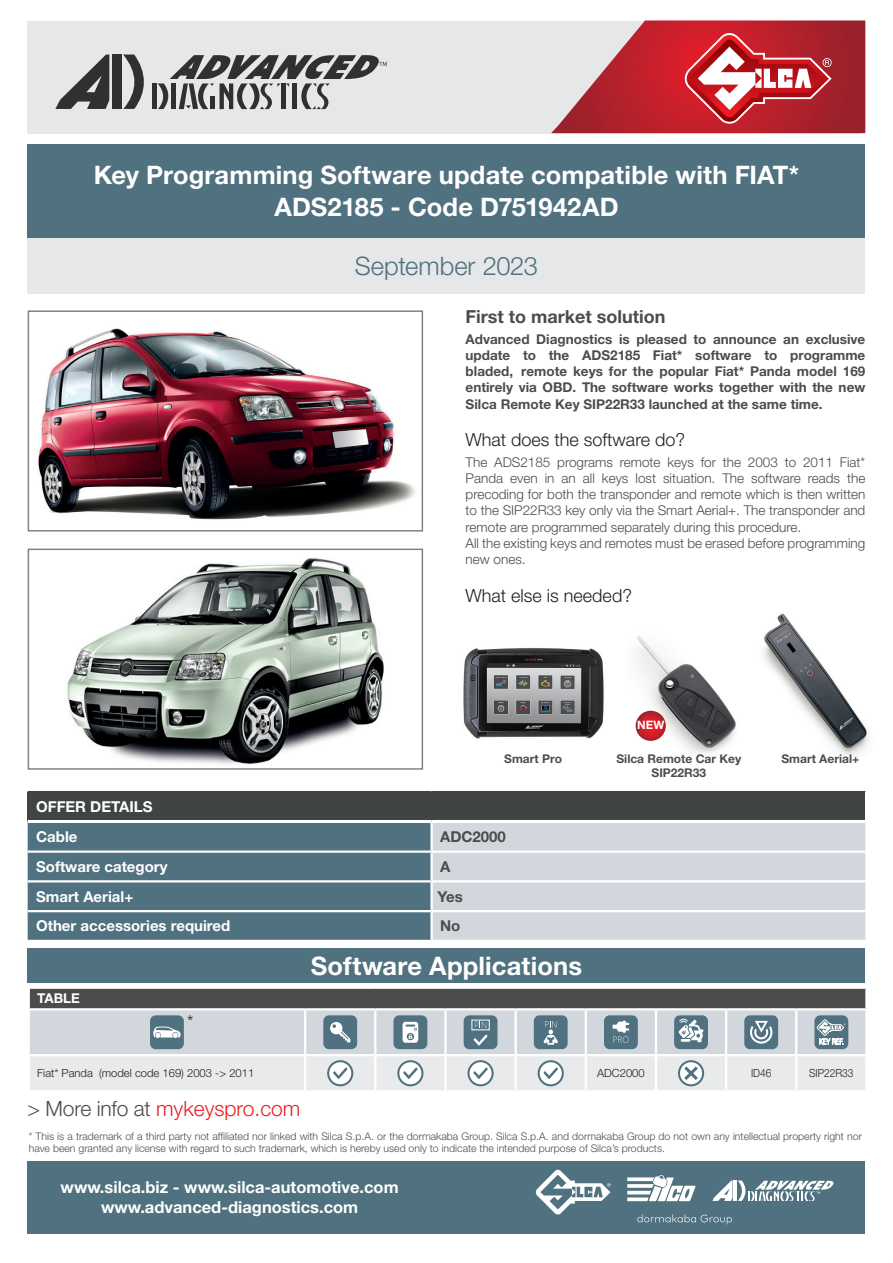
<style>
.page{position:relative;width:893px;height:1263px;background:#fff}
.page>*{position:absolute;margin:0;border:0;box-sizing:border-box;transform-origin:0 0}
.t1{font:700 25.5px "Helvetica Neue LT Std";letter-spacing:.005em;color:#fff}
.t2{font:300 25.5px "Helvetica Neue LT Std";letter-spacing:-.005em;color:#50717f}
.t3{font:300 21px "Helvetica Neue LT Std";color:#ee1d23}
.t4{font:300 18px "Helvetica Neue LT Std";color:#231f20}
.t5{font:700 18px "Helvetica Neue LT Std";color:#4b4c4d}
.t6{font:700 16.5px/19.8px "Helvetica Neue LT Std";color:#fff;text-align:center}
.t7{font:700 15px "Helvetica Neue LT Std";color:#fff}
.t8{font:700 15px "Helvetica Neue LT Std";color:#4b4c4d}
.t9{font:300 13.5px/16.2px "Helvetica Neue LT Std";color:#4b4c4d}
.t10{font:700 13.5px/16.2px "Helvetica Neue LT Std";color:#4b4c4d;text-align:justify}
.t11{font:700 13.5px "Helvetica Neue LT Std";color:#fff}
.t12{font:700 12px/13.5px "Helvetica Neue LT Std";color:#4b4c4d;text-align:center}
.t13{font:700 11.55px "Helvetica Neue LT Std";color:#fff}
.t14{font:300 11.25px "Helvetica Neue LT Std";color:#231f20}
.t15{font:300 11.25px "Helvetica Neue LT Std";color:#231f20;scale:.9 1}
.t16{font:300 10.5px/12.6px "Helvetica Neue LT Std";color:#4b4c4d}
.s1{color:#4b4c4d}
</style>
<div class="page">
<div style="left:28px;top:21px;width:833px;height:113px;background:#e6e7e9"></div>
<svg style="left:551px;top:20px;width:314px;height:113px"></svg>
<svg style="left:55px;top:55px;width:54px;height:54px"></svg>
<div style="left:112px;top:55px;width:10px;height:54px;background:#312f30"></div>
<svg style="left:123px;top:55px;width:21px;height:54px"></svg>
<div style="left:152px;top:83px;width:5px;height:26px;background:#312f30"></div>
<svg style="left:158px;top:55px;width:229px;height:54px"></svg>
<div style="left:28px;top:238px;width:837px;height:55px;background:#e6e7e9"></div>
<div style="left:28px;top:145px;width:837px;height:93px;background:#50717f"></div>
<div style="left:28px;top:1161px;width:837px;height:72px;background:#50717f"></div>
<svg style="left:637px;top:1214px;width:95px;height:10px"></svg>
<svg style="left:712px;top:1180px;width:20px;height:21px"></svg>
<hr style="left:733px;top:1180px;width:4px;height:21px;background:#fff">
<svg style="left:738px;top:1180px;width:96px;height:21px"></svg>
<svg style="left:535px;top:1169px;width:76px;height:45px"></svg>
<svg style="left:627px;top:1175px;width:69px;height:26px"></svg>
<img style="left:463px;top:648px;width:141px;height:91px">
<img style="left:37px;top:328px;width:378px;height:192px">
<div style="left:28px;top:310px;width:395px;height:221px;border:2px solid #808285"></div>
<img style="left:67px;top:558px;width:317px;height:207px">
<div style="left:28px;top:549px;width:395px;height:221px;border:2px solid #808285"></div>
<div style="left:28px;top:948px;width:837px;height:34px;background:#50717f"></div>
<img style="left:635px;top:636px;width:101px;height:118px">
<img style="left:763px;top:613px;width:106px;height:143px">
<svg style="left:636px;top:711px;width:30px;height:30px"></svg>
<div style="left:28px;top:792px;width:837px;height:29px;background:#414445"></div>
<div style="left:28px;top:823px;width:402px;height:117px;background:#50717f"></div>
<div style="left:433px;top:823px;width:432px;height:117px;background:#d1d7dc"></div>
<hr style="left:28px;top:791px;width:404px;height:1px;background:#414445">
<hr style="left:432px;top:791px;width:433px;height:1px;background:#414445">
<hr style="left:28px;top:820px;width:404px;height:3px;background:#fff">
<hr style="left:432px;top:820px;width:433px;height:3px;background:#fff">
<hr style="left:432px;top:850px;width:433px;height:3px;background:#fff">
<hr style="left:432px;top:880px;width:433px;height:2px;background:#fff">
<hr style="left:432px;top:910px;width:433px;height:2px;background:#fff">
<hr style="left:28px;top:850px;width:404px;height:3px;background:#fff">
<hr style="left:28px;top:880px;width:404px;height:2px;background:#fff">
<hr style="left:28px;top:910px;width:404px;height:2px;background:#fff">
<svg style="left:29px;top:989px;width:837px;height:101px;background:#b4babe"></svg>
<p class="t1" style="left:94px;top:159px;width:707px">Key Programming Software update compatible with FIAT*</p>
<p class="t1" style="left:274px;top:191px;width:346px">ADS2185 - Code D751942AD</p>
<p class="t2" style="left:355px;top:251px;width:185px">September 2023</p>
<p class="t5" style="left:466px;top:306px;width:201px">First to market solution</p>
<p class="t10" style="left:466px;top:330px;width:401px">Advanced Diagnostics is pleased to announce an exclusive update to the ADS2185 Fiat* software to programme bladed, remote keys for the popular Fiat* Panda model 169 entirely via OBD. The software works together with the new Silca Remote Key SIP22R33 launched at the same time.</p>
<p class="t4" style="left:466px;top:429px;width:221px">What does the software do?</p>
<p class="t9" style="left:466px;top:454px;width:401px">The ADS2185 programs remote keys for the 2003 to 2011 Fiat* Panda even in an all keys lost situation. The software reads the precoding for both the transponder and remote which is then written to the SIP22R33 key only via the Smart Aerial+. The transponder and remote are programmed separately during this procedure.<br>All the existing keys and remotes must be erased before programming new ones.</p>
<p class="t4" style="left:466px;top:584px;width:168px">What else is needed?</p>
<p class="t12" style="left:504px;top:752px;width:59px">Smart Pro</p>
<p class="t7" style="left:36px;top:797px;width:118px">OFFER DETAILS</p>
<p class="t7" style="left:36px;top:827px;width:43px">Cable</p>
<p class="t8" style="left:440px;top:827px;width:67px">ADC2000</p>
<p class="t7" style="left:36px;top:857px;width:133px">Software category</p>
<p class="t8" style="left:440px;top:857px;width:12px">A</p>
<p class="t7" style="left:36px;top:887px;width:99px">Smart Aerial+</p>
<p class="t8" style="left:438px;top:887px;width:27px">Yes</p>
<p class="t7" style="left:36px;top:917px;width:196px">Other accessories required</p>
<p class="t8" style="left:440px;top:917px;width:22px">No</p>
<p class="t1" style="left:311px;top:950px;width:273px">Software Applications</p>
<p class="t11" style="left:37px;top:990px;width:44px">TABLE</p>
<p class="t4" style="left:187px;top:1011px;width:8px">*</p>
<p class="t13" style="left:637px;top:718px;width:29px">NEW</p>
<p class="t12" style="left:616px;top:752px;width:126px">Silca Remote Car Key<br>SIP22R33</p>
<p class="t12" style="left:781px;top:752px;width:79px">Smart Aerial+</p>
<p class="t14" style="left:37px;top:1066px;width:219px">Fiat* Panda (model code 169) 2003 -&gt; 2011</p>
<p class="t14" style="left:597px;top:1066px;width:49px">ADC2000</p>
<p class="t15" style="left:751px;top:1066px;width:24px">ID46</p>
<p class="t15" style="left:809px;top:1066px;width:51px">SIP22R33</p>
<p class="t3" style="left:28px;top:1096px;width:274px"><span class="s1">&gt; More info at</span> mykeyspro.com</p>
<p class="t16" style="left:29px;top:1129px;width:835px">* This is a trademark of a third party not affiliated nor linked with Silca S.p.A. or the dormakaba Group. Silca S.p.A. and dormakaba Group do not own any intellectual property right nor have been granted any license with regard to such trademark, which is hereby used only to indicate the intended purpose of Silca’s products.</p>
<p class="t6" style="left:61px;top:1176px;width:340px">www.silca.biz - www.silca-automotive.com www.advanced-diagnostics.com</p>
</div>
